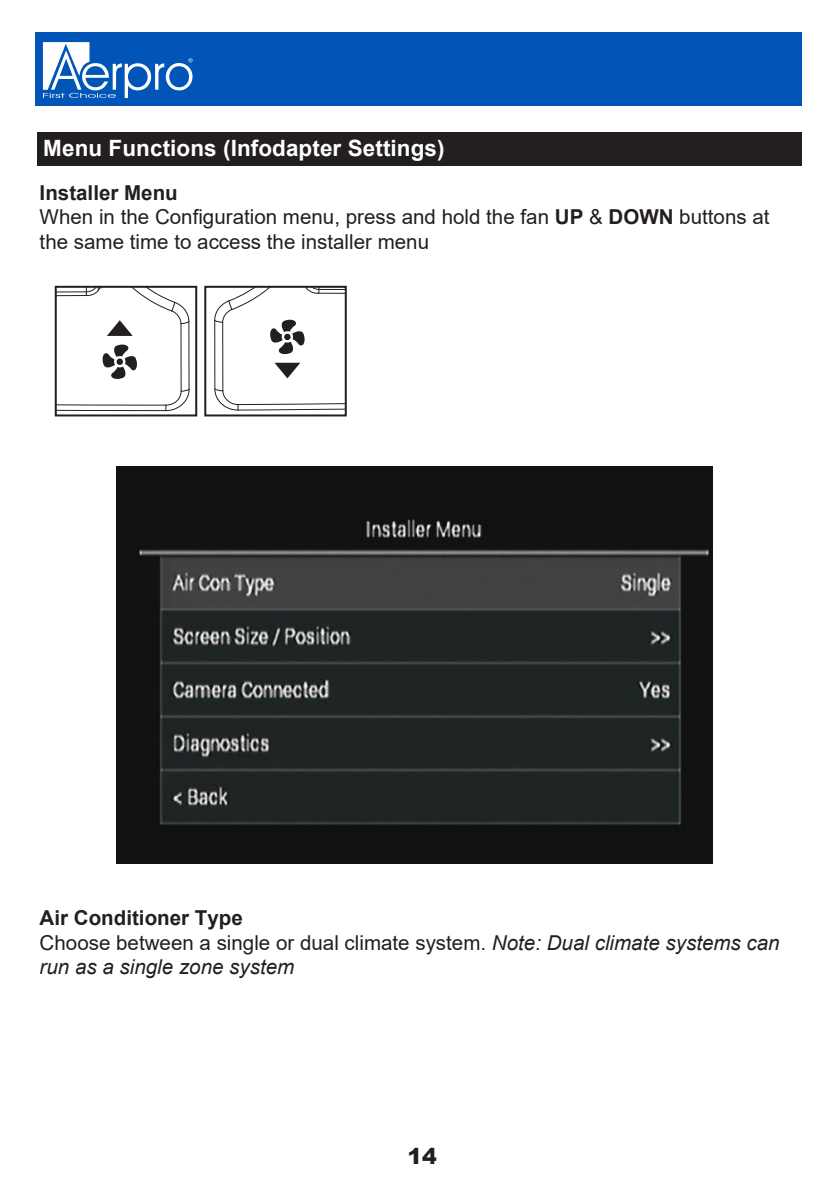
<style>
.page{position:relative;width:840px;height:1191px;background:#fff}
.page>*{position:absolute;margin:0;border:0;box-sizing:border-box;transform-origin:0 0}
.t1{font:700 22.4px "Arial";letter-spacing:.005em;color:#fff}
.t2{font:900 22px "Arial";color:#241f1f}
.t3{font:20.6px/24.6px "Arial";color:#241f1f}
.t4{font:italic 20.6px/24.6px "Arial";color:#241f1f}
.s1{font-weight:700}
.s2{font-weight:700;font-style:normal}
.s3{font-style:normal}
</style>
<div class="page">
<img style="left:117px;top:467px;width:595px;height:396px">
<div style="left:64px;top:295px;width:141px;height:128px;background:linear-gradient(to right,#fefefe,#fdfdfd)"></div>
<svg style="left:214px;top:289px;width:129px;height:122px"></svg>
<div style="left:204px;top:286px;width:142px;height:130px;border:2px solid #241f1f"></div>
<svg style="left:58px;top:289px;width:136px;height:122px"></svg>
<div style="left:55px;top:286px;width:142px;height:130px;border:2px solid #241f1f"></div>
<div style="left:37px;top:132px;width:764px;height:33px;background:#241f1f"></div>
<div style="left:35px;top:33px;width:766px;height:73px;background:#0055b7"></div>
<svg style="left:43px;top:42px;width:149px;height:56px"></svg>
<p class="t1" style="left:43px;top:133px;width:402px">Menu Functions (Infodapter Settings)</p>
<p class="t3" style="left:40px;top:180px;width:731px"><span class="s1">Installer Menu<br></span>When in the Configuration menu, press and hold the fan <span class="s1">UP</span> &amp; <span class="s1">DOWN</span> buttons at the same time to access the installer menu</p>
<p class="t4" style="left:40px;top:905px;width:741px"><span class="s2">Air Conditioner Type<br></span><span class="s3">Choose between a single or dual climate system.</span> Note: Dual climate systems can run as a single zone system</p>
<p class="t2" style="left:407px;top:1140px;width:31px">14</p>
</div>
